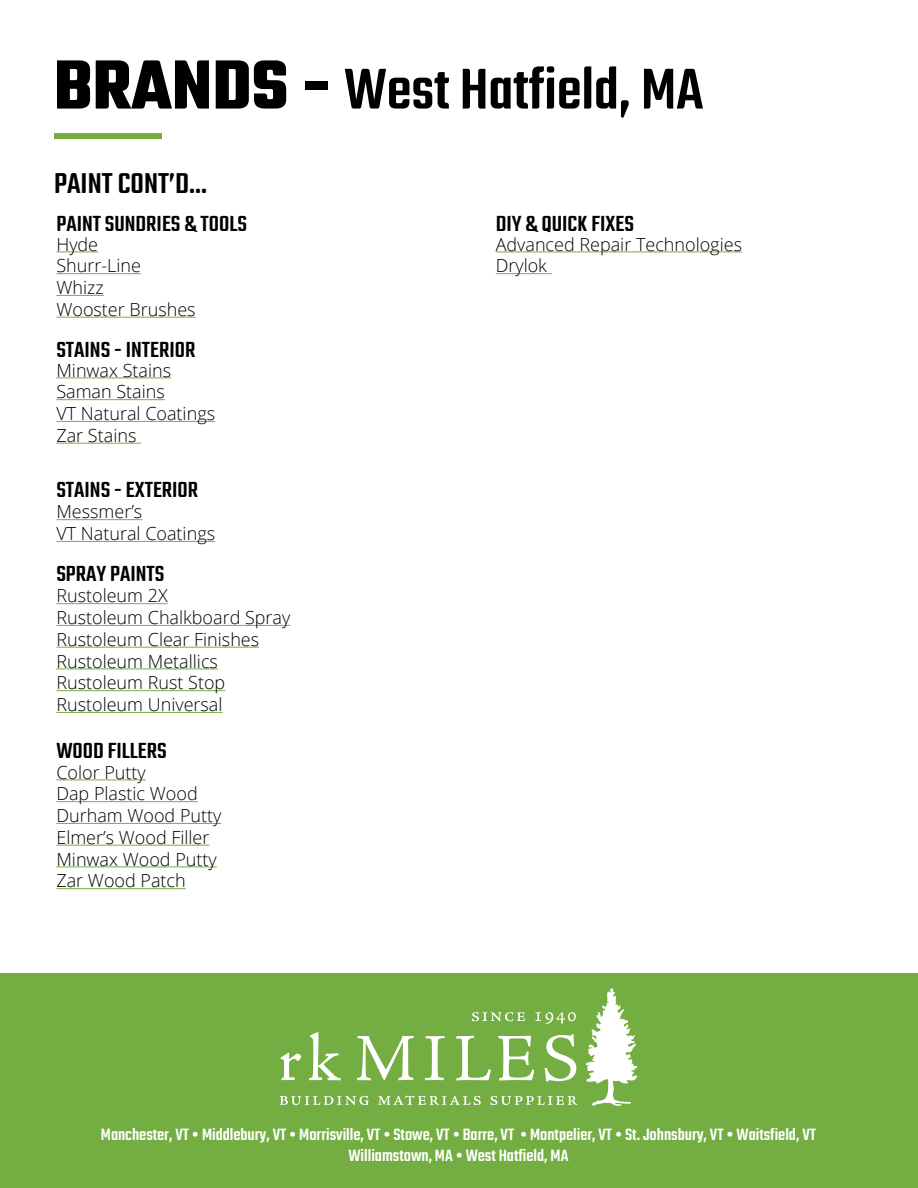
<style>
.page{position:relative;width:918px;height:1188px;background:#fff}
.page>*{position:absolute;margin:0;border:0;box-sizing:border-box;transform-origin:0 0}
.t1{font:500 63px "Industrial";color:#000}
.t2{font:500 31.5px "Industrial";color:#000}
.t3{font:500 24px "Industrial";color:#000}
.t4{font:300 18px/21.8px "Open Sans";color:#000}
.t5{font:500 18px/21.6px "Industrial";color:#fff;text-align:center}
.s1{font-weight:700;font-size:75px}
</style>
<div class="page">
<div style="left:0;top:973px;width:918px;height:215px;background:#74ae43"></div>
<div style="left:54px;top:133px;width:108px;height:6px;background:#74ae43"></div>
<svg style="left:280px;top:1096px;width:89px;height:9px"></svg>
<svg style="left:378px;top:1095px;width:103px;height:10px"></svg>
<svg style="left:490px;top:1096px;width:87px;height:9px"></svg>
<svg style="left:472px;top:1012px;width:53px;height:9px"></svg>
<svg style="left:535px;top:1012px;width:41px;height:12px"></svg>
<svg style="left:280px;top:1053px;width:21px;height:27px"></svg>
<svg style="left:309px;top:1032px;width:32px;height:48px"></svg>
<svg style="left:357px;top:1036px;width:57px;height:44px"></svg>
<svg style="left:425px;top:1036px;width:20px;height:44px"></svg>
<svg style="left:456px;top:1036px;width:35px;height:45px"></svg>
<svg style="left:498px;top:1036px;width:36px;height:45px"></svg>
<svg style="left:545px;top:1034px;width:31px;height:48px"></svg>
<svg style="left:586px;top:988px;width:51px;height:118px"></svg>
<hr style="left:56px;top:251px;width:42px;height:1px;background:#74ae43">
<hr style="left:56px;top:273px;width:85px;height:1px;background:#74ae43">
<hr style="left:56px;top:295px;width:48px;height:1px;background:#74ae43">
<hr style="left:56px;top:317px;width:140px;height:1px;background:#74ae43">
<hr style="left:56px;top:377px;width:115px;height:1px;background:#74ae43">
<hr style="left:56px;top:399px;width:109px;height:1px;background:#74ae43">
<hr style="left:56px;top:421px;width:159px;height:1px;background:#74ae43">
<hr style="left:56px;top:443px;width:85px;height:1px;background:#74ae43">
<hr style="left:56px;top:519px;width:86px;height:1px;background:#74ae43">
<hr style="left:56px;top:541px;width:159px;height:1px;background:#74ae43">
<hr style="left:56px;top:603px;width:112px;height:1px;background:#74ae43">
<hr style="left:56px;top:625px;width:234px;height:1px;background:#74ae43">
<hr style="left:56px;top:647px;width:203px;height:1px;background:#74ae43">
<hr style="left:56px;top:668px;width:162px;height:1px;background:#74ae43">
<hr style="left:56px;top:690px;width:169px;height:1px;background:#74ae43">
<hr style="left:56px;top:712px;width:167px;height:1px;background:#74ae43">
<hr style="left:56px;top:779px;width:90px;height:1px;background:#74ae43">
<hr style="left:56px;top:801px;width:142px;height:1px;background:#74ae43">
<hr style="left:56px;top:823px;width:165px;height:1px;background:#74ae43">
<hr style="left:56px;top:845px;width:154px;height:1px;background:#74ae43">
<hr style="left:56px;top:866px;width:161px;height:1px;background:#74ae43">
<hr style="left:56px;top:888px;width:130px;height:1px;background:#74ae43">
<hr style="left:496px;top:251px;width:246px;height:1px;background:#74ae43">
<hr style="left:496px;top:273px;width:56px;height:1px;background:#74ae43">
<h1 class="t1" style="left:54px;top:57px;width:651px"><span class="s1">BRANDS -</span> West Hatfield, MA</h1>
<h2 class="t2" style="left:54px;top:168px;width:155px">PAINT CONT’D...</h2>
<h3 class="t3" style="left:56px;top:211px;width:192px">PAINT SUNDRIES &amp; TOOLS</h3>
<p class="t4" style="left:56px;top:233px;width:141px">Hyde<br>Shurr-Line<br>Whizz<br>Wooster Brushes</p>
<h3 class="t3" style="left:56px;top:337px;width:140px">STAINS - INTERIOR</h3>
<p class="t4" style="left:56px;top:359px;width:160px">Minwax Stains<br>Saman Stains<br>VT Natural Coatings<br>Zar Stains</p>
<h3 class="t3" style="left:56px;top:478px;width:143px">STAINS - EXTERIOR</h3>
<p class="t4" style="left:56px;top:500px;width:160px">Messmer’s<br>VT Natural Coatings</p>
<h3 class="t3" style="left:56px;top:562px;width:110px">SPRAY PAINTS</h3>
<p class="t4" style="left:56px;top:584px;width:236px">Rustoleum 2X<br>Rustoleum Chalkboard Spray<br>Rustoleum Clear Finishes<br>Rustoleum Metallics<br>Rustoleum Rust Stop<br>Rustoleum Universal</p>
<h3 class="t3" style="left:56px;top:738px;width:112px">WOOD FILLERS</h3>
<p class="t4" style="left:56px;top:761px;width:167px">Color Putty<br>Dap Plastic Wood<br>Durham Wood Putty<br>Elmer’s Wood Filler<br>Minwax Wood Putty<br>Zar Wood Patch</p>
<h3 class="t3" style="left:496px;top:211px;width:140px">DIY &amp; QUICK FIXES</h3>
<p class="t4" style="left:496px;top:233px;width:248px">Advanced Repair Technologies<br>Drylok</p>
<p class="t5" style="left:101px;top:1124px;width:717px">Manchester, VT • Middlebury, VT • Morrisville, VT • Stowe, VT • Barre, VT • Montpelier, VT • St. Johnsbury, VT • Waitsfield, VT<br>Williamstown, MA • West Hatfield, MA</p>
</div>
